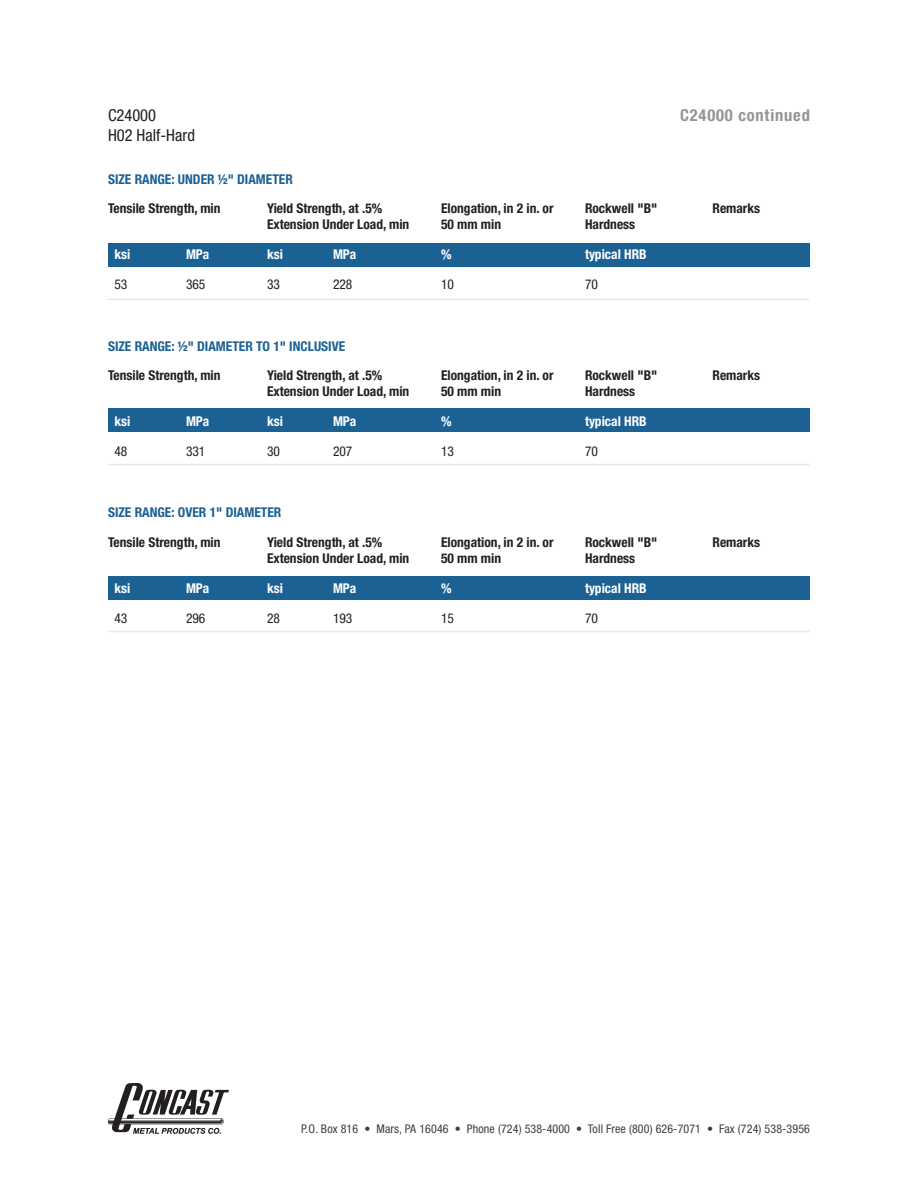
<style>
.page{position:relative;width:918px;height:1188px;background:#fff}
.page>*{position:absolute;margin:0;border:0;box-sizing:border-box;transform-origin:0 0}
.t1{font:condensed 16.5px/19.8px "Helvetica Neue";color:#231f20}
.t2{font:700 condensed 16.5px "Helvetica Neue";letter-spacing:.05em;color:#939598}
.t3{font:700 condensed 13.5px "Helvetica Neue";color:#231f20}
.t4{font:700 condensed 13.5px/29.7px "Helvetica Neue";color:#1b6194}
.t5{font:700 condensed 13.5px "Helvetica Neue";color:#fff}
.t6{font:condensed 13.5px "Helvetica Neue";color:#231f20}
.t7{font:condensed 12px "Helvetica Neue";letter-spacing:.01em;color:#3e3e3f}
.s1{color:#231f20}
</style>
<div class="page">
<svg style="left:108px;top:1083px;width:121px;height:51px"></svg>
<div style="left:108px;top:577px;width:702px;height:23px;background:#1b6194"></div>
<hr style="left:108px;top:631px;width:702px;height:1px;background:#e6e7e9">
<div style="left:108px;top:409px;width:701px;height:23px;background:#1b6194"></div>
<div style="left:108px;top:243px;width:701px;height:23px;background:#1b6194"></div>
<hr style="left:108px;top:299px;width:701px;height:1px;background:#e6e7e9">
<hr style="left:108px;top:464px;width:701px;height:1px;background:#e6e7e9">
<p class="t2" style="left:680px;top:105px;width:131px">C24000 continued</p>
<p class="t1" style="left:108px;top:105px;width:89px">C24000<br>H02 Half-Hard</p>
<p class="t4" style="left:108px;top:164px;width:186px">SIZE RANGE: UNDER ½" DIAMETER<br><span class="s1">Tensile Strength, min</span></p>
<p class="t3" style="left:267px;top:200px;width:117px">Yield Strength, at .5%</p>
<p class="t3" style="left:441px;top:200px;width:114px">Elongation, in 2 in. or</p>
<p class="t3" style="left:585px;top:200px;width:74px">Rockwell "B"</p>
<p class="t3" style="left:713px;top:200px;width:49px">Remarks</p>
<p class="t3" style="left:267px;top:216px;width:144px">Extension Under Load, min</p>
<p class="t3" style="left:441px;top:216px;width:62px">50 mm min</p>
<p class="t3" style="left:585px;top:216px;width:52px">Hardness</p>
<p class="t5" style="left:114px;top:246px;width:17px">ksi</p>
<p class="t5" style="left:186px;top:246px;width:25px">MPa</p>
<p class="t5" style="left:267px;top:246px;width:17px">ksi</p>
<p class="t5" style="left:333px;top:246px;width:25px">MPa</p>
<p class="t5" style="left:441px;top:246px;width:12px">%</p>
<p class="t5" style="left:585px;top:246px;width:63px">typical HRB</p>
<p class="t6" style="left:114px;top:276px;width:14px">53</p>
<p class="t6" style="left:186px;top:276px;width:21px">365</p>
<p class="t6" style="left:267px;top:276px;width:14px">33</p>
<p class="t6" style="left:333px;top:276px;width:21px">228</p>
<p class="t6" style="left:441px;top:276px;width:14px">10</p>
<p class="t6" style="left:585px;top:276px;width:14px">70</p>
<p class="t4" style="left:108px;top:331px;width:239px">SIZE RANGE: ½" DIAMETER TO 1" INCLUSIVE</p>
<p class="t3" style="left:108px;top:367px;width:114px">Tensile Strength, min</p>
<p class="t3" style="left:267px;top:367px;width:117px">Yield Strength, at .5%</p>
<p class="t3" style="left:441px;top:367px;width:114px">Elongation, in 2 in. or</p>
<p class="t3" style="left:585px;top:367px;width:74px">Rockwell "B"</p>
<p class="t3" style="left:713px;top:367px;width:49px">Remarks</p>
<p class="t3" style="left:267px;top:383px;width:144px">Extension Under Load, min</p>
<p class="t3" style="left:441px;top:383px;width:62px">50 mm min</p>
<p class="t3" style="left:585px;top:383px;width:52px">Hardness</p>
<p class="t5" style="left:114px;top:413px;width:17px">ksi</p>
<p class="t5" style="left:186px;top:413px;width:25px">MPa</p>
<p class="t5" style="left:267px;top:413px;width:17px">ksi</p>
<p class="t5" style="left:333px;top:413px;width:25px">MPa</p>
<p class="t5" style="left:441px;top:413px;width:12px">%</p>
<p class="t5" style="left:585px;top:413px;width:63px">typical HRB</p>
<p class="t6" style="left:114px;top:443px;width:14px">48</p>
<p class="t6" style="left:186px;top:443px;width:21px">331</p>
<p class="t6" style="left:267px;top:443px;width:14px">30</p>
<p class="t6" style="left:333px;top:443px;width:21px">207</p>
<p class="t6" style="left:441px;top:443px;width:14px">13</p>
<p class="t6" style="left:585px;top:443px;width:14px">70</p>
<p class="t4" style="left:108px;top:498px;width:175px">SIZE RANGE: OVER 1" DIAMETER<br><span class="s1">Tensile Strength, min</span></p>
<p class="t3" style="left:267px;top:534px;width:117px">Yield Strength, at .5%</p>
<p class="t3" style="left:441px;top:534px;width:114px">Elongation, in 2 in. or</p>
<p class="t3" style="left:585px;top:534px;width:74px">Rockwell "B"</p>
<p class="t3" style="left:713px;top:534px;width:49px">Remarks</p>
<p class="t3" style="left:267px;top:550px;width:144px">Extension Under Load, min</p>
<p class="t3" style="left:441px;top:550px;width:62px">50 mm min</p>
<p class="t3" style="left:585px;top:550px;width:52px">Hardness</p>
<p class="t5" style="left:114px;top:580px;width:17px">ksi</p>
<p class="t5" style="left:186px;top:580px;width:25px">MPa</p>
<p class="t5" style="left:267px;top:580px;width:17px">ksi</p>
<p class="t5" style="left:333px;top:580px;width:25px">MPa</p>
<p class="t5" style="left:441px;top:580px;width:12px">%</p>
<p class="t5" style="left:585px;top:580px;width:63px">typical HRB</p>
<p class="t6" style="left:114px;top:610px;width:14px">43</p>
<p class="t6" style="left:186px;top:610px;width:21px">296</p>
<p class="t6" style="left:267px;top:610px;width:14px">28</p>
<p class="t6" style="left:333px;top:610px;width:21px">193</p>
<p class="t6" style="left:441px;top:610px;width:14px">15</p>
<p class="t6" style="left:585px;top:610px;width:14px">70</p>
<p class="t7" style="left:301px;top:1122px;width:510px">P.O. Box 816 • Mars, PA 16046 • Phone (724) 538-4000 • Toll Free (800) 626-7071 • Fax (724) 538-3956</p>
</div>
